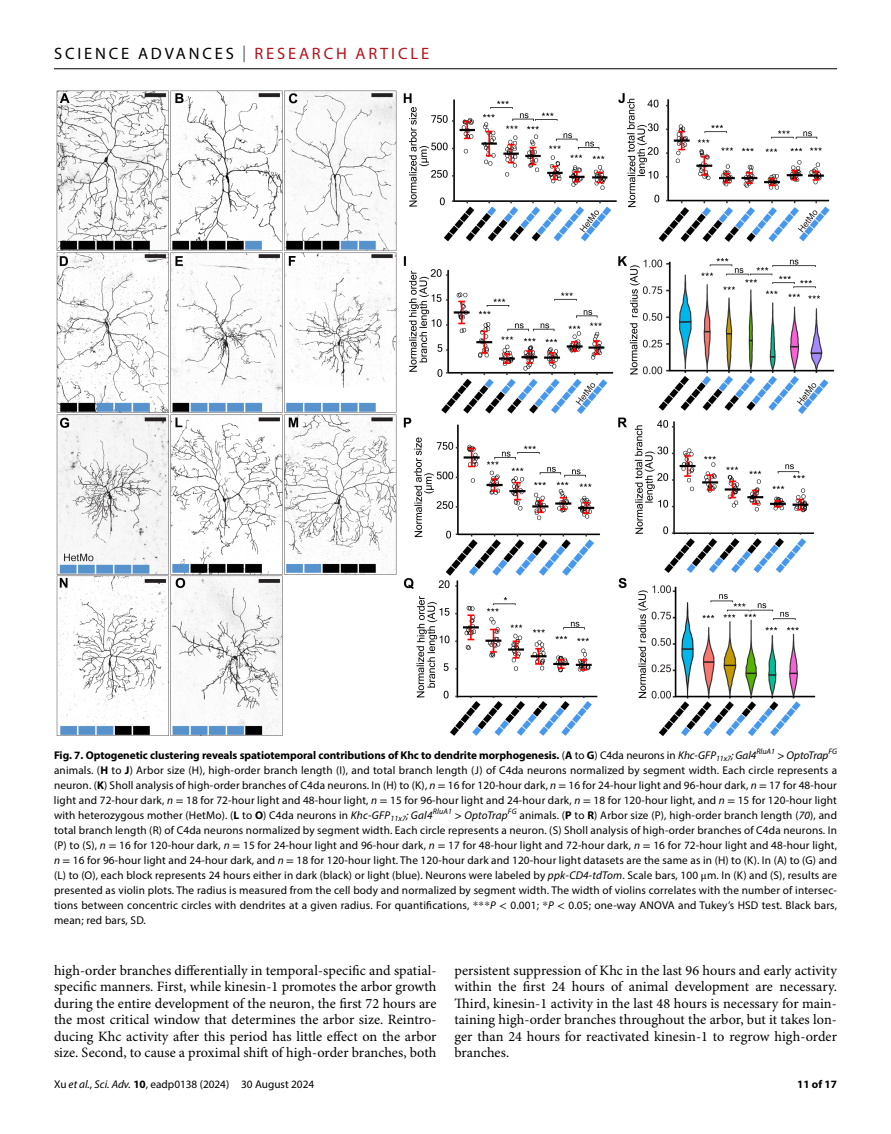
<style>
.page{position:relative;width:891px;height:1134px;background:#fff}
.page>*{position:absolute;margin:0;border:0;box-sizing:border-box;transform-origin:0 0}
.t1{font:16.5px "Myriad Pro";letter-spacing:.17em;color:#000}
.t2{font:14.25px/16.5px "Minion Pro";letter-spacing:.005em;color:#000;text-align:justify}
.t3{font:11.25px/15px "Myriad Pro";letter-spacing:.015em;color:#000;text-align:justify}
.t4{font:700 11.25px "Myriad Pro";color:#000}
.s1{font-weight:300}
.s2{color:#b5121b}
.s3{font-weight:700}
.s4{font-style:italic}
.s5{font-family:"STIX";font-style:italic}
.s6{font-family:"STIX"}
</style>
<div class="page">
<hr style="left:54px;top:68px;width:783px;height:1px;background:#000">
<img style="left:57px;top:90px;width:777px;height:646px">
<h1 class="t1" style="left:54px;top:44px;width:376px">Science Adva nces <span class="s1">|</span> <span class="s2">Resear ch Ar ticle</span></h1>
<p class="t3" style="left:54px;top:748px;width:785px"><span class="s3">Fig. 7. Optogenetic clustering reveals spatiotemporal contributions of Khc to dendrite morphogenesis.</span> (<span class="s3">A</span> to <span class="s3">G</span>) C4da neurons in <span class="s4">Khc-GFP</span><sub>11x7</sub><span class="s4">; Gal4</span><sup>RluA1</sup> <span class="s5">&gt;</span> <span class="s4">OptoTrap</span><sup>FG </sup>animals. (<span class="s3">H</span> to <span class="s3">J</span>) Arbor size (H), high-order branch length (I), and total branch length (J) of C4da neurons normalized by segment width. Each circle represents a neuron. (<span class="s3">K</span>) Sholl analysis of high-order branches of C4da neurons. I n (H) to (K), <span class="s4">n</span> <span class="s6">=</span> 16 for 120-hour dark, <span class="s4">n</span> <span class="s6">=</span> 16 for 24-hour light and 96-hour dark, <span class="s4">n</span> <span class="s6">=</span> 17 for 48-hour light and 72-hour dark, <span class="s4">n</span> <span class="s6">=</span> 18 for 72-hour light and 48-hour light, <span class="s4">n</span> <span class="s6">=</span> 15 for 96-hour light and 24-hour dark, <span class="s4">n</span> <span class="s6">=</span> 18 for 120-hour light, and <span class="s4">n</span> <span class="s6">=</span> 15 for 120-hour light with heterozygous mother (HetMo). (<span class="s3">L</span> to <span class="s3">O</span>) C4da neurons in <span class="s4">Khc-GFP</span><sub>11x7</sub><span class="s4">; Gal4</span><sup>RluA1</sup> <span class="s5">&gt;</span> <span class="s4">OptoTrap</span><sup>FG</sup> animals. (<span class="s3">P</span> to <span class="s3">R</span>) Arbor size (P), high-order branch length (<span class="s4">70</span>), and total branch length (R) of C4da neurons normalized by segment width. Each circle represents a neuron. (S) Sholl analysis of high-order branches of C4da neurons. I n (P) to (S), <span class="s4">n</span> <span class="s6">=</span> 16 for 120-hour dark, <span class="s4">n</span> <span class="s6">=</span> 15 for 24-hour light and 96-hour dark, <span class="s4">n</span> <span class="s6">=</span> 17 for 48-hour light and 72-hour dark, <span class="s4">n</span> <span class="s6">=</span> 16 for 72-hour light and 48-hour light, <span class="s4">n</span> <span class="s6">=</span> 16 for 96-hour light and 24-hour dark, and <span class="s4">n</span> <span class="s6">=</span> 18 for 120-hour light. The 120-hour dark and 120-hour light datasets are the same as in (H) to (K). I n (A) to (G) and (L) to (O), each block represents 24 hours either in dark (black) or light (blue). Neurons were labeled by <span class="s4">ppk-CD4-tdTom</span>. Scale bars, 100 <span class="s6">μ</span>m. I n (K) and (S), results are presented as violin plots. The radius is measured from the cell body and normalized by segment width. The width of violins correlates with the number of intersec&shy;tions between concentric circles with dendrites at a given radius. For quantifications, <span class="s6">***</span><span class="s4">P</span> <span class="s6">&lt;</span> 0.001; <span class="s6">*</span><span class="s4">P</span> <span class="s6">&lt;</span> 0.05; one-way ANOVA and Tukey’s HSD test. Black bars, mean; red bars, SD.</p>
<p class="t2" style="left:54px;top:963px;width:384px">high-order branches differentially in temporal-specific and spatial&shy;specific manners. First, while kinesin-1 promotes the arbor growth during the entire development of the neuron, the first 72 hours are the most critical window that determines the arbor size. Reintro&shy;ducing Khc activity after this period has little effect on the arbor size. Second, to cause a proximal shift of high-order branches, both</p>
<p class="t2" style="left:454px;top:963px;width:384px">persistent suppression of Khc in the last 96 hours and early activity within the first 24 hours of animal development are necessary.<br>Third, kinesin-1 activity in the last 48 hours is necessary for main&shy;taining high-order branches throughout the arbor, but it takes lon&shy;ger than 24 hours for reactivated kinesin-1 to regrow high-order branches.</p>
<p class="t3" style="left:54px;top:1076px;width:262px">Xu <span class="s4">et al.</span>, <span class="s4">Sci. Adv.</span> <span class="s3">10</span>, eadp0138 (2024) 30 August 2024</p>
<p class="t4" style="left:797px;top:1076px;width:41px">11 of 17</p>
</div>
